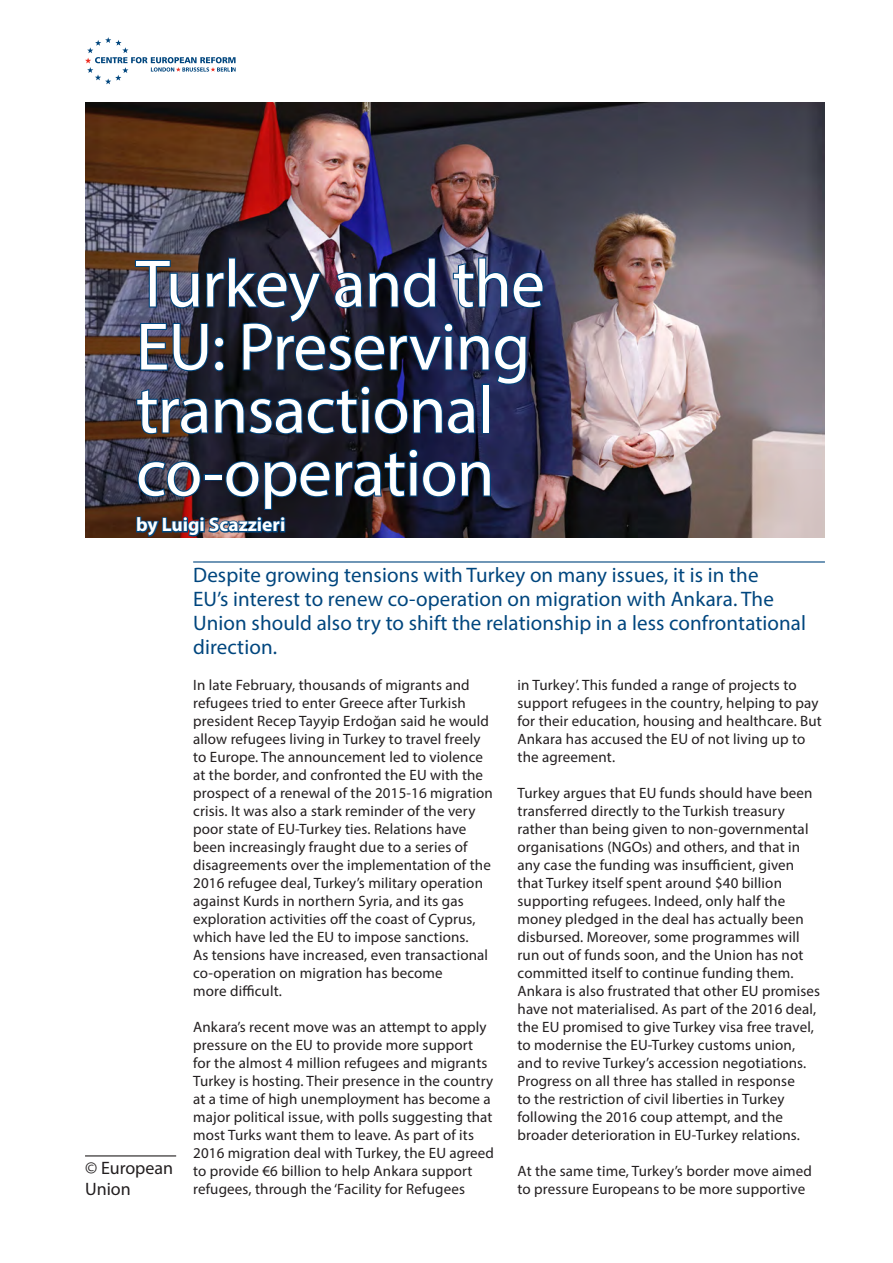
<style>
.page{position:relative;width:893px;height:1263px;background:#fff}
.page>*{position:absolute;margin:0;border:0;box-sizing:border-box;transform-origin:0 0}
.t1{font:67.5px/63px "Myriad Pro";letter-spacing:-.01em;color:#fff}
.t2{font:21px/24px "Myriad Pro";letter-spacing:.005em;color:#00467e}
.t3{font:700 19.5px "Myriad Pro";color:#fff}
.t4{font:18px/21.6px "Myriad Pro";color:#231f20}
.Body_Copy{font:15px/18px "Myriad Pro";letter-spacing:.01em;color:#231f20}
</style>
<div class="page">
<hr style="left:193px;top:561px;width:632px;height:1px;background:#00467e">
<img style="left:85px;top:102px;width:740px;height:436px">
<svg style="left:134px;top:256px;width:411px;height:179px;background:#202b48"></svg>
<div style="left:481px;top:383px;width:9px;height:51px;border:2px solid #00467e"></div>
<svg style="left:135px;top:448px;width:357px;height:115px"></svg>
<hr style="left:85px;top:1155px;width:91px;height:1px;background:#231f20">
<svg style="left:85px;top:37px;width:151px;height:47px"></svg>
<p class="t1" style="left:136px;top:251px;width:410px">Turkey and the<br>EU: Preserving transactional co-operation</p>
<p class="t3" style="left:136px;top:512px;width:151px">by Luigi Scazzieri</p>
<p class="t4" style="left:85px;top:1156px;width:90px">© European<br>Union</p>
<p class="t2" style="left:193px;top:563px;width:614px">Despite growing tensions with Turkey on many issues, it is in the<br>EU’s interest to renew co-operation on migration with Ankara. The Union should also try to shift the relationship in a less confrontational direction.</p>
<p class="Body_Copy" style="left:193px;top:676px;width:301px">In late February, thousands of migrants and refugees tried to enter Greece after Turkish president Recep Tayyip Erdoğan said he would allow refugees living in Turkey to travel freely to Europe. The announcement led to violence at the border, and confronted the EU with the prospect of a renewal of the 2015-16 migration crisis. It was also a stark reminder of the very poor state of EU-Turkey ties. Relations have been increasingly fraught due to a series of disagreements over the implementation of the 2016 refugee deal, Turkey’s military operation against Kurds in northern Syria, and its gas exploration activities off the coast of Cyprus, which have led the EU to impose sanctions.<br>As tensions have increased, even transactional co-operation on migration has become<br>more difficult.</p>
<p class="Body_Copy" style="left:193px;top:1018px;width:302px">Ankara’s recent move was an attempt to apply pressure on the EU to provide more support for the almost 4 million refugees and migrants Turkey is hosting. Their presence in the country at a time of high unemployment has become a major political issue, with polls suggesting that most Turks want them to leave. As part of its 2016 migration deal with Turkey, the EU agreed to provide €6 billion to help Ankara support refugees, through the ‘Facility for Refugees</p>
<p class="Body_Copy" style="left:518px;top:676px;width:306px">in Turkey’. This funded a range of projects to support refugees in the country, helping to pay for their education, housing and healthcare. But Ankara has accused the EU of not living up to the agreement.</p>
<p class="Body_Copy" style="left:518px;top:784px;width:304px">Turkey argues that EU funds should have been transferred directly to the Turkish treasury rather than being given to non-governmental organisations (NGOs) and others, and that in any case the funding was insufficient, given that Turkey itself spent around $40 billion supporting refugees. Indeed, only half the money pledged in the deal has actually been disbursed. Moreover, some programmes will run out of funds soon, and the Union has not committed itself to continue funding them.<br>Ankara is also frustrated that other EU promises have not materialised. As part of the 2016 deal, the EU promised to give Turkey visa free travel, to modernise the EU-Turkey customs union, and to revive Turkey’s accession negotiations.<br>Progress on all three has stalled in response<br>to the restriction of civil liberties in Turkey following the 2016 coup attempt, and the broader deterioration in EU-Turkey relations.</p>
<p class="Body_Copy" style="left:518px;top:1162px;width:296px">At the same time, Turkey’s border move aimed to pressure Europeans to be more supportive</p>
</div>
